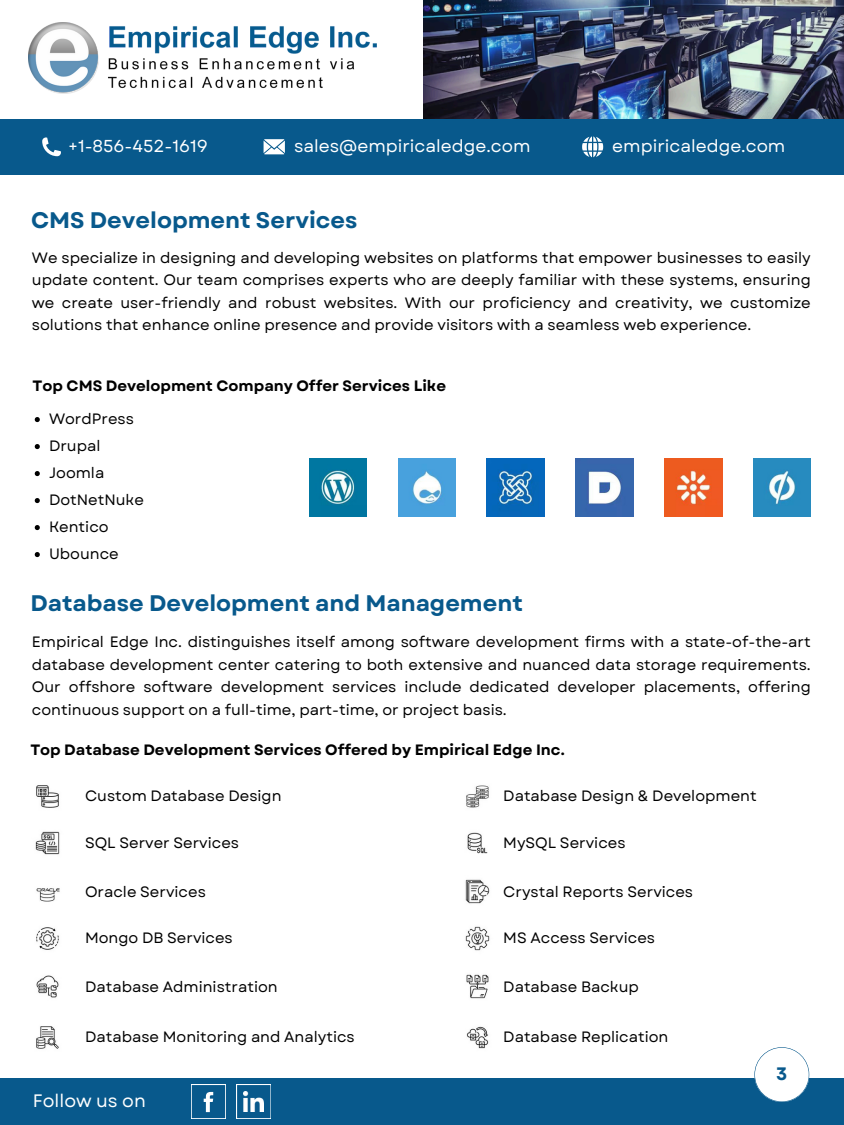
<style>
.page{position:relative;width:844px;height:1125px;background:#fff}
.page>*{position:absolute;margin:0;border:0;box-sizing:border-box;transform-origin:0 0}
.t1{font:700 22.5px "Garet";color:#08598c}
.t2{font:18px "Garet";color:#fff}
.t3{font:700 18px "Garet";color:#08598c}
.t4{font:17.25px "Garet";color:#fff}
.t5{font:15px/22.5px "Garet";color:#000;text-align:justify}
.t6{font:700 15px "Garet";color:#000}
</style>
<div class="page">
<svg style="left:35px;top:417px;width:5px;height:5px"></svg>
<svg style="left:35px;top:444px;width:5px;height:5px"></svg>
<svg style="left:35px;top:471px;width:5px;height:5px"></svg>
<svg style="left:35px;top:498px;width:5px;height:5px"></svg>
<svg style="left:35px;top:525px;width:5px;height:5px"></svg>
<svg style="left:35px;top:552px;width:5px;height:5px"></svg>
<img style="left:309px;top:459px;width:58px;height:57px">
<img style="left:398px;top:459px;width:57px;height:57px">
<img style="left:487px;top:459px;width:57px;height:57px">
<img style="left:576px;top:459px;width:57px;height:57px">
<img style="left:753px;top:459px;width:58px;height:57px">
<img style="left:664px;top:459px;width:58px;height:57px">
<img style="left:467px;top:832px;width:21px;height:22px">
<img style="left:36px;top:785px;width:23px;height:23px">
<img style="left:36px;top:888px;width:24px;height:14px">
<img style="left:35px;top:831px;width:25px;height:24px">
<img style="left:465px;top:879px;width:25px;height:25px">
<img style="left:465px;top:926px;width:25px;height:25px">
<img style="left:466px;top:785px;width:23px;height:23px">
<img style="left:36px;top:927px;width:23px;height:23px">
<img style="left:36px;top:975px;width:23px;height:23px">
<img style="left:36px;top:1026px;width:23px;height:23px">
<img style="left:466px;top:1026px;width:23px;height:23px">
<img style="left:466px;top:974px;width:23px;height:25px">
<div style="left:0;top:1078px;width:844px;height:47px;background:#08598c"></div>
<svg style="left:191px;top:1085px;width:34px;height:34px"></svg>
<svg style="left:236px;top:1085px;width:35px;height:34px"></svg>
<img style="left:244px;top:1091px;width:20px;height:20px">
<svg style="left:754px;top:1047px;width:55px;height:55px"></svg>
<div style="left:0;top:119px;width:844px;height:56px;background:#08598c"></div>
<svg style="left:263px;top:139px;width:22px;height:15px"></svg>
<svg style="left:42px;top:137px;width:19px;height:19px"></svg>
<img style="left:423px;top:0;width:421px;height:119px">
<svg style="left:582px;top:136px;width:21px;height:21px"></svg>
<img style="left:29px;top:22px;width:348px;height:72px">
<p class="t4" style="left:68px;top:134px;width:141px">+1-856-452-1619</p>
<p class="t4" style="left:294px;top:134px;width:238px">sales@empiricaledge.com</p>
<p class="t4" style="left:612px;top:134px;width:175px">empiricaledge.com</p>
<p class="t1" style="left:31px;top:204px;width:328px">CMS Development Services</p>
<h2 class="t5" style="left:32px;top:246px;width:780px">We specialize in designing and developing websites on platforms that empower businesses to easily update content. Our team comprises experts who are deeply familiar with these systems, ensuring we create user-friendly and robust websites. With our proficiency and creativity, we customize solutions that enhance online presence and provide visitors with a seamless web experience.</h2>
<h3 class="t6" style="left:33px;top:375px;width:415px">Top CMS Development Company Offer Services Like</h3>
<p class="t5" style="left:49px;top:408px;width:86px">WordPress</p>
<p class="t5" style="left:49px;top:435px;width:53px">Drupal</p>
<h2 class="t5" style="left:49px;top:462px;width:57px">Joomla</h2>
<p class="t5" style="left:49px;top:489px;width:96px">DotNetNuke</p>
<h2 class="t5" style="left:49px;top:516px;width:61px">Kentico</h2>
<p class="t5" style="left:49px;top:543px;width:71px">Ubounce</p>
<h1 class="t1" style="left:30px;top:587px;width:494px">Database Development and Management</h1>
<p class="t5" style="left:32px;top:631px;width:780px">Empirical Edge Inc. distinguishes itself among software development firms with a state-of-the-art database development center catering to both extensive and nuanced data storage requirements.<br>Our offshore software development services include dedicated developer placements, offering continuous support on a full-time, part-time, or project basis.</p>
<p class="t6" style="left:30px;top:739px;width:536px">Top Database Development Services Offered by Empirical Edge Inc.</p>
<p class="t5" style="left:85px;top:784px;width:198px">Custom Database Design</p>
<p class="t5" style="left:503px;top:784px;width:255px">Database Design &amp; Development</p>
<p class="t5" style="left:85px;top:831px;width:156px">SQL Server Services</p>
<p class="t5" style="left:503px;top:831px;width:124px">MySQL Services</p>
<p class="t5" style="left:85px;top:880px;width:122px">Oracle Services</p>
<p class="t5" style="left:503px;top:880px;width:191px">Crystal Reports Services</p>
<h1 class="t5" style="left:85px;top:927px;width:149px">Mongo DB Services</h1>
<p class="t5" style="left:503px;top:927px;width:153px">MS Access Services</p>
<h3 class="t5" style="left:85px;top:975px;width:194px">Database Administration</h3>
<p class="t5" style="left:503px;top:975px;width:137px">Database Backup</p>
<p class="t5" style="left:85px;top:1026px;width:271px">Database Monitoring and Analytics</p>
<p class="t5" style="left:503px;top:1026px;width:167px">Database Replication</p>
<p class="t2" style="left:33px;top:1088px;width:115px">Follow us on</p>
<p class="t3" style="left:776px;top:1061px;width:13px">3</p>
</div>
